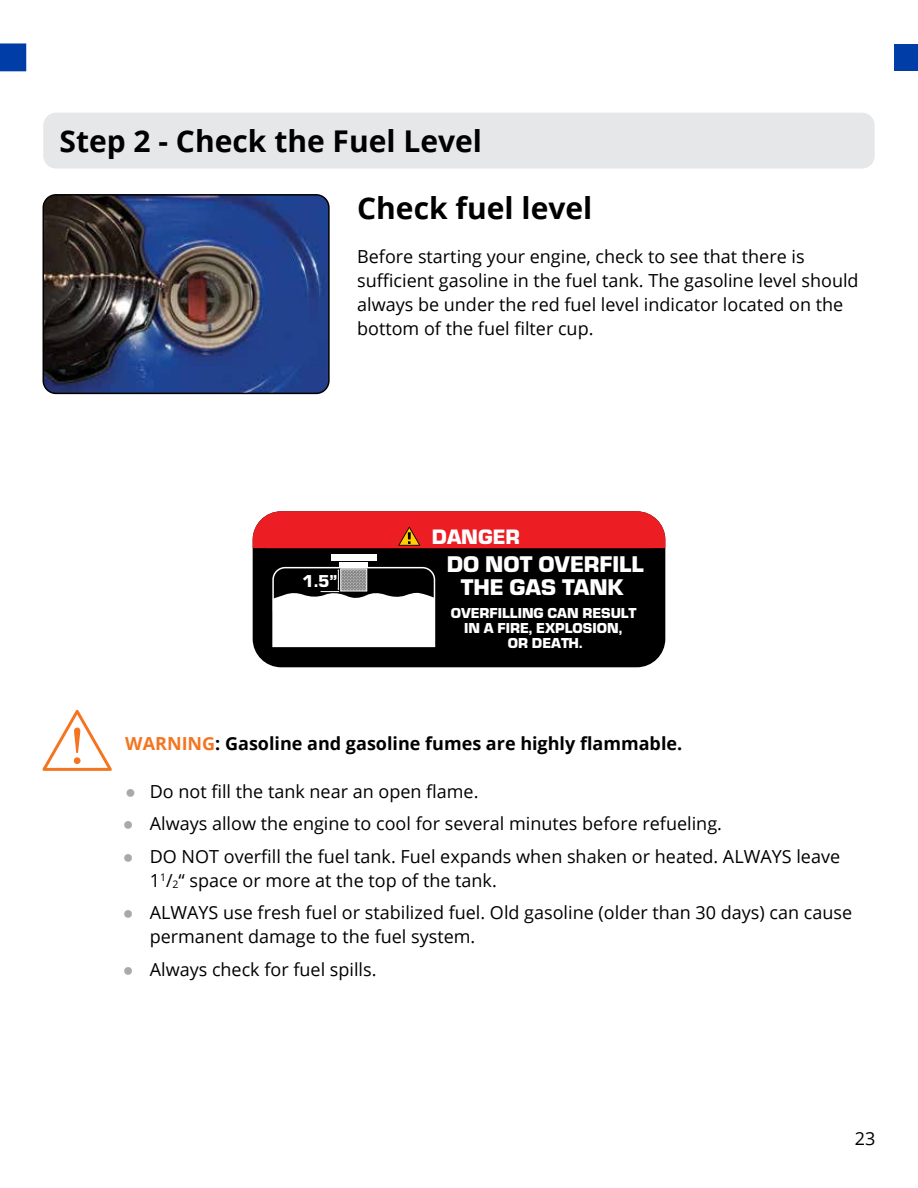
<style>
.page{position:relative;width:918px;height:1188px;background:#fff}
.page>*{position:absolute;margin:0;border:0;box-sizing:border-box;transform-origin:0 0}
.t1{font:700 30px "Open Sans";color:#000}
.t2{font:900 23.55px/22.8px "Eurostile";color:#fff;text-align:center}
.t3{font:900 21.75px "Eurostile";color:#fff}
.t4{font:18px/24px "Open Sans";color:#000}
.t5{font:700 18px "Open Sans";color:#000}
.t6{font:900 17.85px "Eurostile";color:#fff}
.t7{font:900 15px/15px "Eurostile";color:#fff;text-align:center}
.s1{color:#f47521}
.s2{font-family:"Arial";color:#a7a9ac}
</style>
<div class="page">
<svg style="left:0;top:43px;width:26px;height:28px"></svg>
<div style="left:895px;top:44px;width:23px;height:27px;background:#003da6"></div>
<div style="left:43px;top:113px;width:832px;height:56px;background:#e6e7e8;border-radius:13px"></div>
<img style="left:43px;top:195px;width:284px;height:198px">
<div style="left:43px;top:194px;width:287px;height:200px;border:2px solid #000;border-radius:13px"></div>
<div style="left:253px;top:511px;width:412px;height:156px;background:#000;border-radius:29px"></div>
<div style="left:253px;top:511px;width:412px;height:37px;background:#ed1d24"></div>
<div style="left:339px;top:562px;width:29px;height:6px;background:#fff"></div>
<div style="left:331px;top:554px;width:45px;height:7px;background:#fff"></div>
<svg style="left:272px;top:566px;width:164px;height:82px"></svg>
<svg style="left:42px;top:710px;width:70px;height:61px"></svg>
<h1 class="t1" style="left:60px;top:120px;width:424px">Step 2 - Check the Fuel Level</h1>
<h1 class="t1" style="left:357px;top:187px;width:237px">Check fuel level</h1>
<p class="t4" style="left:357px;top:244px;width:503px">Before starting your engine, check to see that there is sufficient gasoline in the fuel tank. The gasoline level should always be under the red fuel level indicator located on the bottom of the fuel filter cup.</p>
<p class="t6" style="left:303px;top:569px;width:36px">1.5”</p>
<p class="t3" style="left:432px;top:521px;width:89px">DANGER</p>
<h2 class="t2" style="left:447px;top:551px;width:199px">DO NOT OVERFILL<br>THE GAS TANK</h2>
<p class="t7" style="left:451px;top:604px;width:188px">OVERFILLING CAN RESULT<br>IN A FIRE, EXPLOSION,<br>OR DEATH.</p>
<p class="t5" style="left:125px;top:730px;width:558px"><span class="s1">WARNING</span>: Gasoline and gasoline fumes are highly flammable.</p>
<p class="t4" style="left:125px;top:779px;width:355px"><span class="s2">●</span> Do not fill the tank near an open flame.</p>
<p class="t4" style="left:123px;top:811px;width:601px"><span class="s2">●</span> Always allow the engine to cool for several minutes before refueling.</p>
<p class="t4" style="left:150px;top:844px;width:692px;text-indent:-27px"><span class="s2">●</span> DO NOT overfill the fuel tank. Fuel expands when shaken or heated. ALWAYS leave<br>1<sup>1</sup>/<sub>2</sub>“ space or more at the top of the tank.</p>
<p class="t4" style="left:150px;top:900px;width:704px;text-indent:-27px"><span class="s2">●</span> ALWAYS use fresh fuel or stabilized fuel. Old gasoline (older than 30 days) can cause permanent damage to the fuel system.</p>
<p class="t4" style="left:123px;top:957px;width:255px"><span class="s2">●</span> Always check for fuel spills.</p>
<p class="t4" style="left:855px;top:1126px;width:22px">23</p>
</div>
